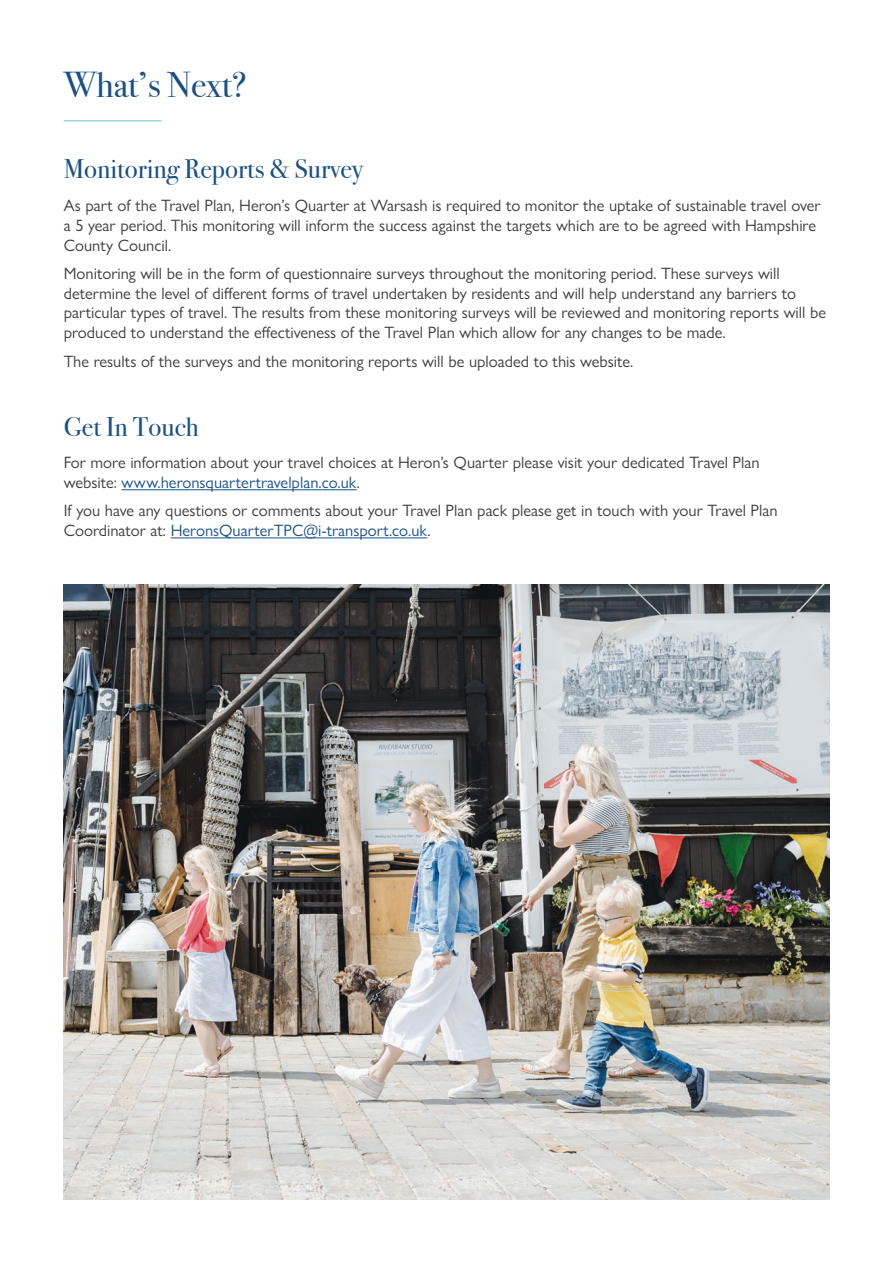
<style>
.page{position:relative;width:893px;height:1263px;background:#fff}
.page>*{position:absolute;margin:0;border:0;box-sizing:border-box;transform-origin:0 0}
.Heading_1{font:36px "Bodoni Svty Two ITCTT";color:#195085}
.Heading_2{font:27px "Bodoni Svty Two ITCTT";color:#195085}
.Body{font:16.5px/19.8px "Gill Sans Nova";color:#3c3c3b}
.s1{color:#195085}
</style>
<div class="page">
<hr style="left:122px;top:489px;width:235px;height:1px;background:#195085">
<hr style="left:171px;top:537px;width:256px;height:1px;background:#195085">
<img style="left:64px;top:584px;width:765px;height:615px">
<hr style="left:64px;top:120px;width:98px;height:1px;background:#70c0d1">
<p class="Heading_1" style="left:64px;top:56px;width:185px">What’s Next?</p>
<p class="Heading_2" style="left:64px;top:147px;width:301px">Monitoring Reports &amp; Survey</p>
<p class="Body" style="left:64px;top:195px;width:758px">As part of the Travel Plan, Heron’s Quarter at Warsash is required to monitor the uptake of sustainable travel over a 5 year period. This monitoring will inform the success against the targets which are to be agreed with Hampshire<br>County Council.</p>
<p class="Body" style="left:64px;top:263px;width:764px">Monitoring will be in the form of questionnaire surveys throughout the monitoring period. These surveys will determine the level of different forms of travel undertaken by residents and will help understand any barriers to particular types of travel. The results from these monitoring surveys will be reviewed and monitoring reports will be produced to understand the effectiveness of the Travel Plan which allow for any changes to be made.</p>
<p class="Body" style="left:64px;top:351px;width:571px">The results of the surveys and the monitoring reports will be uploaded to this website.</p>
<p class="Heading_2" style="left:64px;top:404px;width:136px">Get In Touch</p>
<p class="Body" style="left:64px;top:453px;width:697px">For more information about your travel choices at Heron’s Quarter please visit your dedicated Travel Plan website: <span class="s1">www.heronsquartertravelplan.co.uk</span>.</p>
<p class="Body" style="left:64px;top:501px;width:715px">If you have any questions or comments about your Travel Plan pack please get in touch with your Travel Plan<br>Coordinator at: <span class="s1">HeronsQuarterTPC@i-transport.co.uk</span>.</p>
</div>
